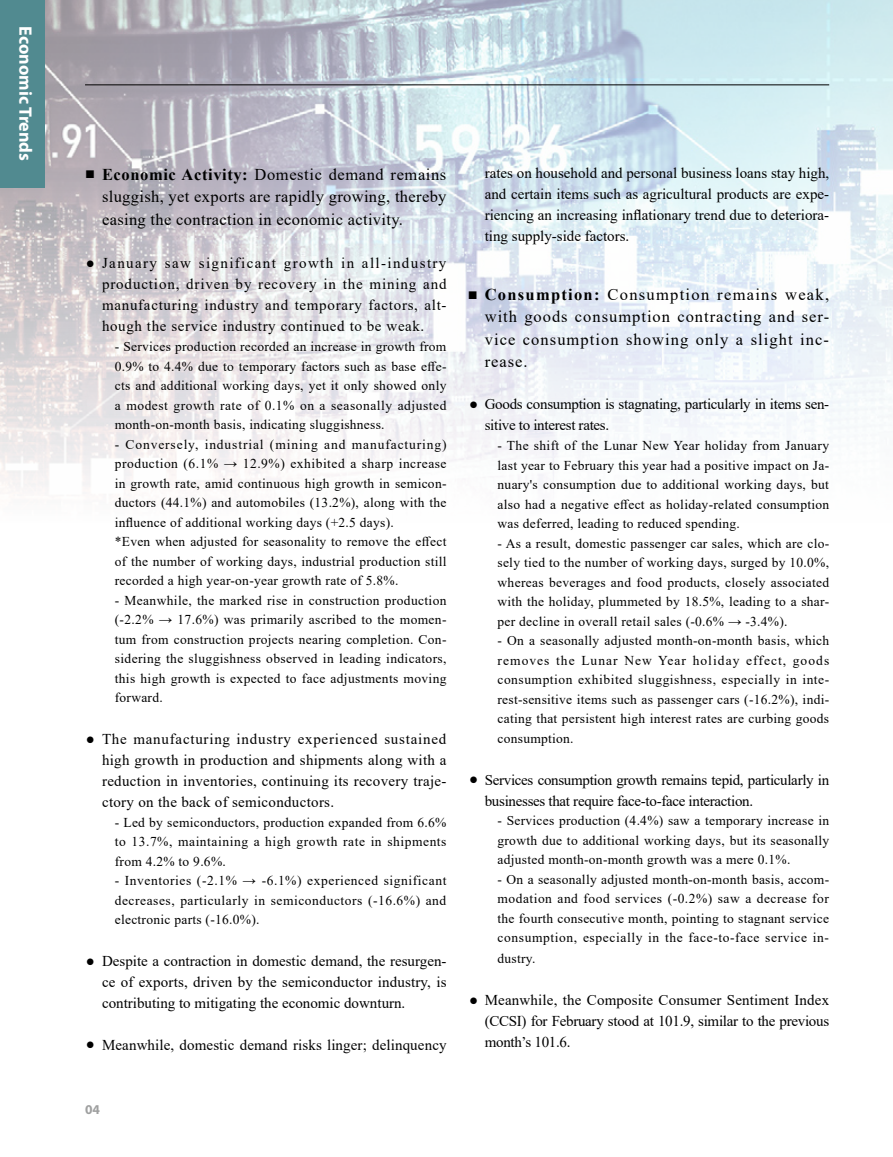
<style>
.page{position:relative;width:893px;height:1157px;background:#fff}
.page>*{position:absolute;margin:0;border:0;box-sizing:border-box;transform-origin:0 0}
.t1{font:700 18px "Myriad Pro";color:#fff}
.t2{font:16.5px/22.5px "Times New Roman";letter-spacing:.04em;color:#000;text-align:justify}
.t3{font:15px/21px "Times New Roman";color:#000;text-align:justify}
.t4{font:15px/21px "Times New Roman";letter-spacing:-.02em;color:#000}
.t5{font:13.5px/19.5px "Times New Roman";letter-spacing:.02em;color:#000;text-align:justify}
.t6{font:700 13.5px "Myriad Pro";color:#9fa0a0}
.s1{font-weight:700}
</style>
<div class="page">
<img style="left:0;top:0;width:893px;height:487px">
<div style="left:0;top:0;width:44px;height:187px;background:#518a90"></div>
<hr style="left:85px;top:85px;width:744px;height:1px;background:#000">
<h1 class="t1" style="left:37px;top:26px;width:136px;rotate:90deg">Economic Trends</h1>
<p class="t2" style="left:102px;top:162px;width:346px;text-indent:-17px"><span class="s1">■ Economic Activity:</span> Domestic demand remains sluggish, yet exports are rapidly growing, thereby easing the contraction in economic activity.</p>
<p class="t3" style="left:102px;top:252px;width:346px">January saw significant growth in all-industry production, driven by recovery in the mining and manufacturing industry and temporary factors, alt&shy;hough the service industry continued to be weak.</p>
<p class="t5" style="left:115px;top:336px;width:333px">- Services production recorded an increase in growth from 0.9% to 4.4% due to temporary factors such as base effe&shy;cts and additional working days, yet it only showed only a modest growth rate of 0.1% on a seasonally adjusted month-on-month basis, indicating sluggishness.</p>
<p class="t5" style="left:115px;top:434px;width:333px;text-align:left">- Conversely, industrial (mining and manufacturing) production (6.1% → 12.9%) exhibited a sharp increase in growth rate, amid continuous high growth in semicon&shy;ductors (44.1%) and automobiles (13.2%), along with the influence of additional working days (+2.5 days).<br>*Even when adjusted for seasonality to remove the effect of the number of working days, industrial production still recorded a high year-on-year growth rate of 5.8%.</p>
<p class="t5" style="left:115px;top:590px;width:333px">- Meanwhile, the marked rise in construction production (-2.2% → 17.6%) was primarily ascribed to the momen&shy;tum from construction projects nearing completion. Con&shy;sidering the sluggishness observed in leading indicators, this high growth is expected to face adjustments moving forward.</p>
<p class="t3" style="left:102px;top:728px;width:346px">The manufacturing industry experienced sustained high growth in production and shipments along with a reduction in inventories, continuing its recovery traje&shy;ctory on the back of semiconductors.</p>
<p class="t5" style="left:115px;top:812px;width:333px">- Led by semiconductors, production expanded from 6.6% to 13.7%, maintaining a high growth rate in shipments from 4.2% to 9.6%.</p>
<p class="t5" style="left:115px;top:870px;width:333px">- Inventories (-2.1% → -6.1%) experienced significant decreases, particularly in semiconductors (-16.6%) and electronic parts (-16.0%).</p>
<p class="t3" style="left:102px;top:950px;width:346px">Despite a contraction in domestic demand, the resurgen&shy;ce of exports, driven by the semiconductor industry, is contributing to mitigating the economic downturn.</p>
<p class="t3" style="left:102px;top:1034px;width:346px">Meanwhile, domestic demand risks linger; delinquency</p>
<p class="t3" style="left:86px;top:252px;width:11px">●</p>
<p class="t3" style="left:86px;top:728px;width:11px">●</p>
<p class="t3" style="left:86px;top:950px;width:11px">●</p>
<p class="t3" style="left:86px;top:1033px;width:11px">●</p>
<p class="t6" style="left:85px;top:1100px;width:16px">04</p>
<p class="t3" style="left:485px;top:162px;width:346px">rates on household and personal business loans stay high, and certain items such as agricultural products are expe&shy;riencing an increasing inflationary trend due to deteriora&shy;ting supply-side factors.</p>
<p class="t2" style="left:485px;top:282px;width:346px;text-indent:-17px"><span class="s1">■ Consumption:</span> Consumption remains weak, with goods consumption contracting and ser&shy;vice consumption showing only a slight inc&shy;rease.</p>
<p class="t4" style="left:485px;top:393px;width:346px;text-indent:-15px">● Goods consumption is stagnating, particularly in items sen&shy;sitive to interest rates.</p>
<p class="t5" style="left:497px;top:435px;width:333px">- The shift of the Lunar New Year holiday from January last year to February this year had a positive impact on Ja&shy;nuary's consumption due to additional working days, but also had a negative effect as holiday-related consumption was deferred, leading to reduced spending.</p>
<p class="t5" style="left:497px;top:533px;width:333px">- As a result, domestic passenger car sales, which are clo&shy;sely tied to the number of working days, surged by 10.0%, whereas beverages and food products, closely associated with the holiday, plummeted by 18.5%, leading to a shar&shy;per decline in overall retail sales (-0.6% → -3.4%).</p>
<p class="t5" style="left:497px;top:630px;width:333px">- On a seasonally adjusted month-on-month basis, which removes the Lunar New Year holiday effect, goods consumption exhibited sluggishness, especially in inte&shy;rest-sensitive items such as passenger cars (-16.2%), indi&shy;cating that persistent high interest rates are curbing goods consumption.</p>
<p class="t4" style="left:485px;top:768px;width:346px;text-indent:-15px">● Services consumption growth remains tepid, particularly in businesses that require face-to-face interaction.</p>
<p class="t5" style="left:497px;top:810px;width:333px">- Services production (4.4%) saw a temporary increase in growth due to additional working days, but its seasonally adjusted month-on-month growth was a mere 0.1%.</p>
<p class="t5" style="left:497px;top:869px;width:333px">- On a seasonally adjusted month-on-month basis, accom&shy;modation and food services (-0.2%) saw a decrease for the fourth consecutive month, pointing to stagnant service consumption, especially in the face-to-face service in&shy;dustry.</p>
<p class="t3" style="left:485px;top:989px;width:346px;text-indent:-15px">● Meanwhile, the Composite Consumer Sentiment Index (CCSI) for February stood at 101.9, similar to the previous month’s 101.6.</p>
</div>
